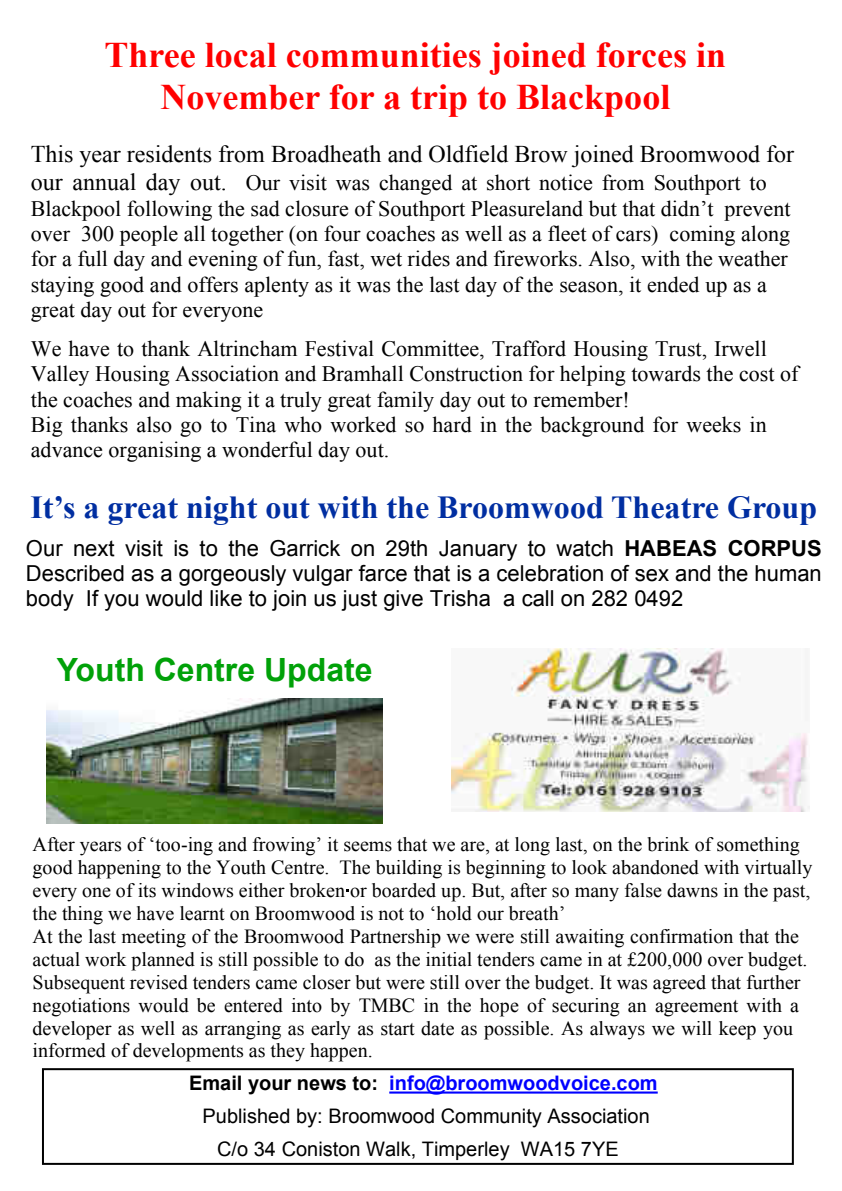
<style>
.page{position:relative;width:842px;height:1191px;background:#fff}
.page>*{position:absolute;margin:0;border:0;box-sizing:border-box;transform-origin:0 0}
.t1{font:700 36px/41.4px "Times New Roman";color:#f00;text-align:center}
.t2{font:700 32px "Times New Roman";color:#002ea1}
.t3{font:700 32px "Arial";color:#00a108}
.t4{font:24px "Times New Roman";color:#000}
.t5{font:22px/25.4px "Times New Roman";color:#000}
.t6{font:22px/25.2px "Arial";color:#000;text-align:justify}
.t7{font:20px/23px "Times New Roman";color:#000}
.t8{font:20px/33px "Arial";color:#000;text-align:center}
.s1{font-size:24px}
.s2{font-weight:700}
.s3{font-weight:700;color:#00f}
</style>
<div class="page">
<img style="left:451px;top:648px;width:358px;height:163px">
<img style="left:47px;top:698px;width:335px;height:125px">
<svg style="left:42px;top:1068px;width:752px;height:96px"></svg>
<hr style="left:389px;top:1091px;width:269px;height:2px;background:#00f">
<h1 class="t1" style="left:105px;top:38px;width:623px">Three local communities joined forces in<br>November for a trip to Blackpool</h1>
<p class="t4" style="left:31px;top:146px;width:765px">This year residents from Broadheath and Oldfield Brow joined Broomwood for</p>
<p class="t5" style="left:31px;top:172px;width:761px"><span class="s1">our annual day out.</span> Our visit was changed at short notice from Southport to Blackpool following the sad closure of Southport Pleasureland but that didn’t prevent over 300 people all together (on four coaches as well as a fleet of cars) coming along for a full day and evening of fun, fast, wet rides and fireworks. Also, with the weather staying good and offers aplenty as it was the last day of the season, it ended up as a great day out for everyone</p>
<p class="t5" style="left:31px;top:338px;width:769px">We have to thank Altrincham Festival Committee, Trafford Housing Trust, Irwell Valley Housing Association and Bramhall Construction for helping towards the cost of the coaches and making it a truly great family day out to remember!<br>Big thanks also go to Tina who worked so hard in the background for weeks in advance organising a wonderful day out.</p>
<h2 class="t2" style="left:30px;top:496px;width:788px">It’s a great night out with the Broomwood Theatre Group</h2>
<p class="t6" style="left:26px;top:537px;width:797px">Our next visit is to the Garrick on 29th January to watch <span class="s2">HABEAS CORPUS </span>Described as a gorgeously vulgar farce that is a celebration of sex and the human body If you would like to join us just give Trisha a call on 282 0492</p>
<h2 class="t3" style="left:57px;top:657px;width:317px">Youth Centre Update</h2>
<p class="t7" style="left:33px;top:834px;width:781px">After years of ‘too-ing and frowing’ it seems that we are, at long last, on the brink of something good happening to the Youth Centre. The building is beginning to look abandoned with virtually every one of its windows either broken or boarded up. But, after so many false dawns in the past, the thing we have learnt on Broomwood is not to ‘hold our breath’<br>At the last meeting of the Broomwood Partnership we were still awaiting confirmation that the actual work planned is still possible to do as the initial tenders came in at £200,000 over budget.<br>Subsequent revised tenders came closer but were still over the budget. It was agreed that further negotiations would be entered into by TMBC in the hope of securing an agreement with a developer as well as arranging as early as start date as possible. As always we will keep you informed of developments as they happen.</p>
<p class="t8" style="left:189px;top:1068px;width:470px"><span class="s2">Email your news to:</span> <span class="s3">info@broomwoodvoice.com<br></span>Published by: Broomwood Community Association<br>C/o 34 Coniston Walk, Timperley WA15 7YE</p>
</div>
